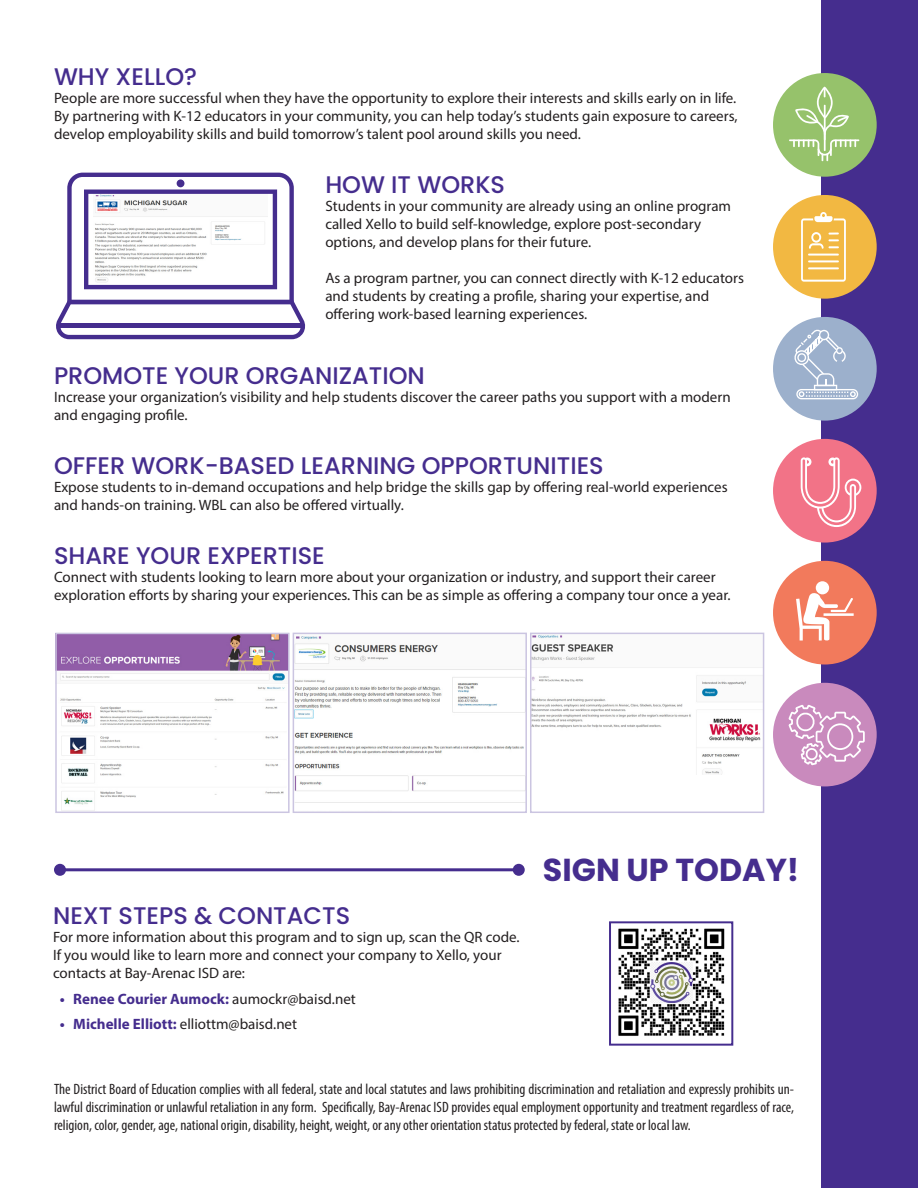
<style>
.page{position:relative;width:918px;height:1188px;background:#fff}
.page>*{position:absolute;margin:0;border:0;box-sizing:border-box;transform-origin:0 0}
.t1{font:700 31.8px "Poppins";color:#452d8e}
.t2{font:500 24px "Poppins";color:#452d8e}
.t3{font:15px/18px "Myriad Pro";color:#231f20}
.t4{font:condensed 15px/18px "Myriad Pro";color:#231f20;text-align:justify}
.t5{font:700 15px "Myriad Pro";color:#452d8e}
.s1{font-weight:400;color:#231f20}
.s2{font-weight:700;color:#452d8e}
</style>
<div class="page">
<div style="left:822px;top:0;width:96px;height:1188px;background:#452d8e"></div>
<div style="left:773px;top:439px;width:104px;height:104px;background:#f27387;border-radius:50%"></div>
<svg style="left:801px;top:457px;width:60px;height:70px"></svg>
<div style="left:773px;top:195px;width:104px;height:104px;background:#f2b842;border-radius:50%"></div>
<svg style="left:801px;top:212px;width:45px;height:70px"></svg>
<div style="left:773px;top:317px;width:104px;height:104px;background:#9cb0cc;border-radius:50%"></div>
<svg style="left:794px;top:329px;width:64px;height:70px"></svg>
<div style="left:773px;top:73px;width:104px;height:104px;background:#96c26b;border-radius:50%"></div>
<svg style="left:789px;top:87px;width:70px;height:74px"></svg>
<div style="left:773px;top:561px;width:104px;height:104px;background:#f27a5c;border-radius:50%"></div>
<div style="left:773px;top:683px;width:104px;height:103px;background:#c98abd;border-radius:50%"></div>
<svg style="left:788px;top:705px;width:77px;height:60px"></svg>
<svg style="left:796px;top:581px;width:58px;height:60px"></svg>
<img style="left:58px;top:636px;width:229px;height:174px">
<div style="left:55px;top:633px;width:235px;height:180px;border:2px solid #cbc5e1"></div>
<img style="left:533px;top:636px;width:228px;height:139px">
<div style="left:530px;top:633px;width:234px;height:180px;border:2px solid #cbc5e1"></div>
<img style="left:296px;top:636px;width:228px;height:167px">
<div style="left:293px;top:633px;width:234px;height:180px;border:2px solid #cbc5e1"></div>
<svg style="left:56px;top:173px;width:250px;height:166px"></svg>
<hr style="left:58px;top:323px;width:245px;height:4px;background:#452d8e">
<div style="left:177px;top:179px;width:7px;height:8px;background:#452d8e;border-radius:50%"></div>
<img style="left:618px;top:928px;width:107px;height:108px">
<div style="left:609px;top:921px;width:124px;height:125px;border:2px solid #452d8e"></div>
<hr style="left:60px;top:868px;width:459px;height:3px;background:#452d8e">
<div style="left:54px;top:864px;width:12px;height:12px;background:#452d8e;border-radius:50%"></div>
<div style="left:513px;top:864px;width:12px;height:12px;background:#452d8e;border-radius:50%"></div>
<h2 class="t2" style="left:54px;top:63px;width:145px">WHY XELLO?</h2>
<p class="t3" style="left:54px;top:89px;width:685px;text-align:justify">People are more successful when they have the opportunity to explore their interests and skills early on in life.<br>By partnering with K-12 educators in your community, you can help today’s students gain exposure to careers, develop employability skills and build tomorrow’s talent pool around skills you need.</p>
<h2 class="t2" style="left:325px;top:171px;width:181px">HOW IT WORKS</h2>
<p class="t3" style="left:325px;top:197px;width:407px">Students in your community are already using an online program called Xello to build self-knowledge, explore post-secondary options, and develop plans for their future.</p>
<p class="t3" style="left:325px;top:269px;width:420px">As a program partner, you can connect directly with K-12 educators and students by creating a profile, sharing your expertise, and offering work-based learning experiences.</p>
<h2 class="t2" style="left:54px;top:362px;width:372px">PROMOTE YOUR ORGANIZATION</h2>
<p class="t3" style="left:54px;top:388px;width:678px">Increase your organization’s visibility and help students discover the career paths you support with a modern and engaging profile.</p>
<h2 class="t2" style="left:54px;top:452px;width:551px">OFFER WORK-BASED LEARNING OPPORTUNITIES</h2>
<p class="t3" style="left:54px;top:478px;width:675px">Expose students to in-demand occupations and help bridge the skills gap by offering real-world experiences and hands-on training. WBL can also be offered virtually.</p>
<h2 class="t2" style="left:54px;top:542px;width:272px">SHARE YOUR EXPERTISE</h2>
<p class="t3" style="left:54px;top:568px;width:678px">Connect with students looking to learn more about your organization or industry, and support their career exploration efforts by sharing your experiences. This can be as simple as offering a company tour once a year.</p>
<h2 class="t2" style="left:53px;top:902px;width:299px">NEXT STEPS &amp; CONTACTS</h2>
<p class="t3" style="left:53px;top:928px;width:468px">For more information about this program and to sign up, scan the QR code.<br>If you would like to learn more and connect your company to Xello, your contacts at Bay-Arenac ISD are:</p>
<p class="t5" style="left:60px;top:989px;width:298px">• Renee Courier Aumock: <span class="s1">aumockr@baisd.net</span></p>
<p class="t3" style="left:60px;top:1015px;width:239px"><span class="s2">• Michelle Elliott:</span> elliottm@baisd.net</p>
<h1 class="t1" style="left:543px;top:851px;width:258px">SIGN UP TODAY!</h1>
<p class="t4" style="left:54px;top:1080px;width:742px">The District Board of Education complies with all federal, state and local statutes and laws prohibiting discrimination and retaliation and expressly prohibits un&shy;lawful discrimination or unlawful retaliation in any form. Specifically, Bay-Arenac ISD provides equal employment opportunity and treatment regardless of race, religion, color, gender, age, national origin, disability, height, weight, or any other orientation status protected by federal, state or local law.</p>
</div>
